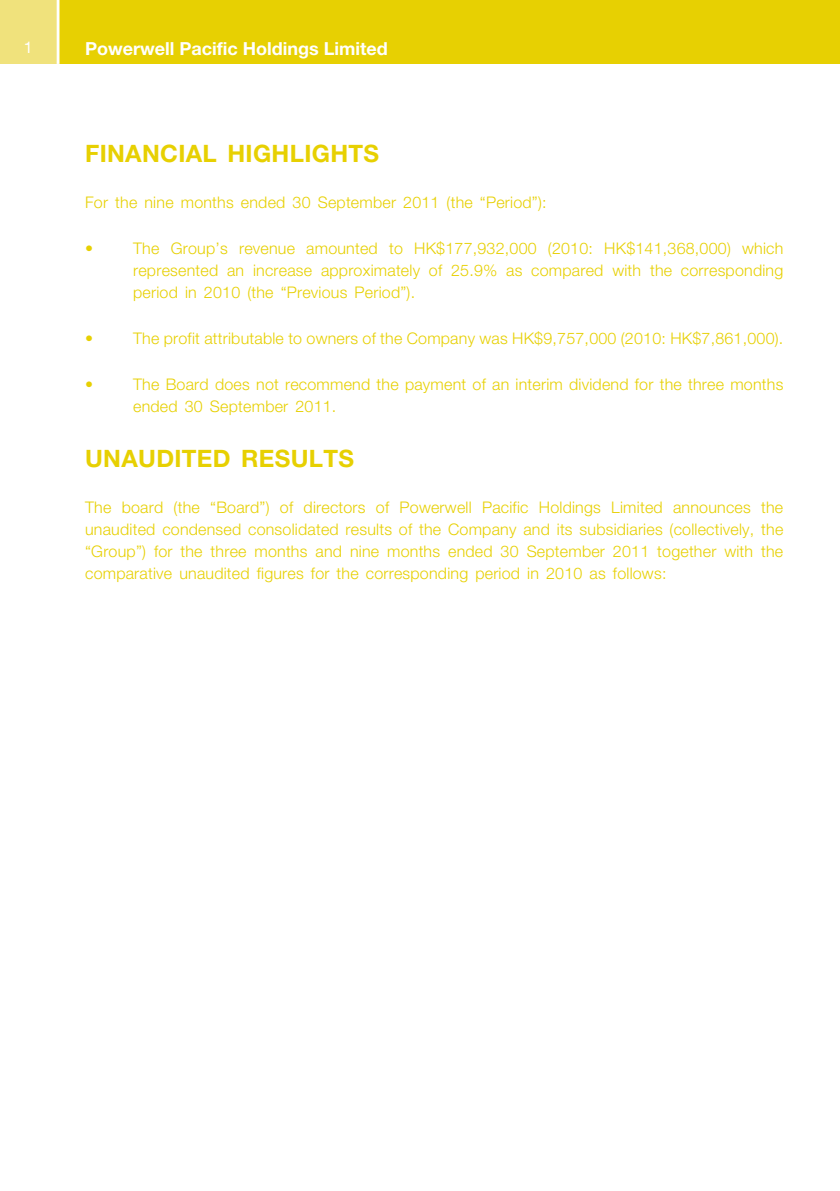
<style>
.page{position:relative;width:840px;height:1191px;background:#fff}
.page>*{position:absolute;margin:0;border:0;box-sizing:border-box;transform-origin:0 0}
.t1{font:700 24px "Helvetica Neue LT Std";letter-spacing:.015em;color:#e7d002}
.t2{font:700 18px "Helvetica Neue LT Std";color:#fff}
.t3{font:300 16px/22px "Helvetica Neue LT Std";letter-spacing:.015em;color:#e7d002;text-align:justify}
.t4{font:16px "Helvetica Neue LT Std";color:#fff}
</style>
<div class="page">
<div style="left:0;top:0;width:839px;height:64px;background:#e7d002"></div>
<div style="left:0;top:0;width:58px;height:64px;background:#f0e27c"></div>
<hr style="left:57px;top:0;width:2px;height:64px;background:#fff">
<p class="t4" style="left:24px;top:38px;width:10px">1</p>
<p class="t2" style="left:85px;top:38px;width:304px">Powerwell Pacific Holdings Limited</p>
<h1 class="t1" style="left:85px;top:138px;width:295px">FINANCIAL HIGHLIGHTS</h1>
<p class="t3" style="left:85px;top:191px;width:462px">For the nine months ended 30 September 2011 (the “Period”):</p>
<p class="t3" style="left:85px;top:237px;width:9px">•</p>
<p class="t3" style="left:133px;top:237px;width:651px">The Group’s revenue amounted to HK$177,932,000 (2010: HK$141,368,000) which represented an increase approximately of 25.9% as compared with the corresponding period in 2010 (the “Previous Period”).</p>
<p class="t3" style="left:85px;top:327px;width:9px">•</p>
<p class="t3" style="left:133px;top:327px;width:651px">The profit attributable to owners of the Company was HK$9,757,000 (2010: HK$7,861,000).</p>
<p class="t3" style="left:85px;top:373px;width:9px">•</p>
<p class="t3" style="left:133px;top:373px;width:651px">The Board does not recommend the payment of an interim dividend for the three months ended 30 September 2011.</p>
<h1 class="t1" style="left:85px;top:443px;width:173px">UNAUDITED results</h1>
<p class="t3" style="left:85px;top:496px;width:699px">The board (the “Board”) of directors of Powerwell Pacific Holdings Limited announces the unaudited condensed consolidated results of the Company and its subsidiaries (collectively, the “Group”) for the three months and nine months ended 30 September 2011 together with the comparative unaudited figures for the corresponding period in 2010 as follows:</p>
</div>
